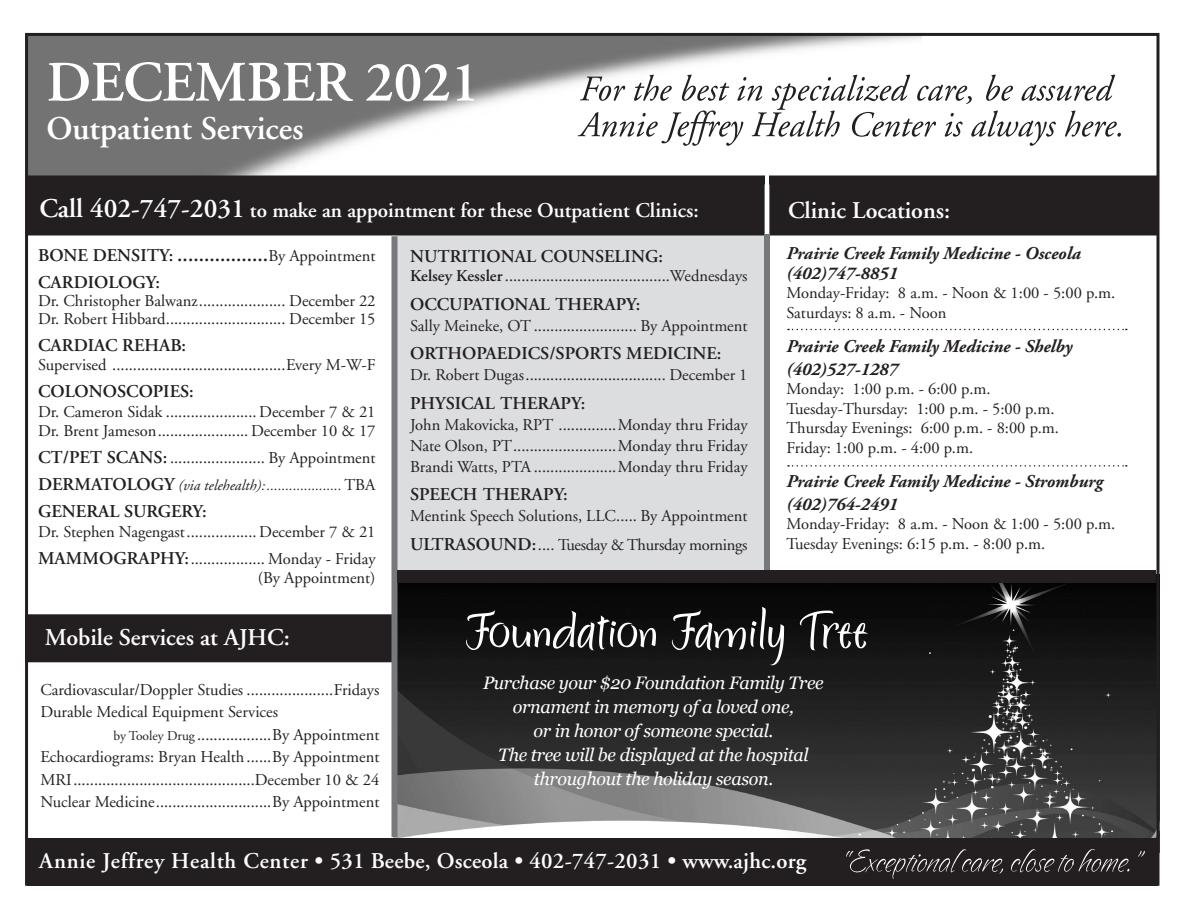
<style>
.page{position:relative;width:1188px;height:918px;background:#fff}
.page>*{position:absolute;margin:0;border:0;box-sizing:border-box;transform-origin:0 0}
.t1{font:600 57px "Adobe Garamond";letter-spacing:-.01em;color:#fff}
.t2{font:600 33px "Adobe Garamond";color:#fff}
.t3{font:600 27px "Adobe Garamond";color:#fff}
.t4{font:600 24px "Adobe Garamond";color:#fff}
.t5{font:600 22.5px "Adobe Garamond";letter-spacing:.01em;color:#fff}
.t6{font:600 21px "Adobe Garamond";color:#fff}
.t7{font:600 21px "Adobe Garamond";color:#231f20}
.t8{font:600 18px "Adobe Garamond";color:#231f20}
.t9{font:italic 18px/24px "Georgia";letter-spacing:-.02em;color:#fff;text-align:center}
.t10{font:italic 700 18px/22.5px "Adobe Garamond Pro";color:#231f20}
.t11{font:16.5px/19.5px "Adobe Garamond";color:#231f20}
.t12{font:16.5px "Adobe Garamond";letter-spacing:-.02em;color:#231f20}
.t13{font:italic 15px "Adobe Garamond";color:#231f20}
.s1{font-size:18px}
.s2{font-weight:400;font-size:16.5px}
.s3{font-weight:600;font-size:18px}
.s4{font-weight:600;font-style:normal;font-size:18px}
.s5{font-style:normal;font-size:16.5px}
.s6{font-weight:600}
.s7{font-size:13.5px}
</style>
<div class="page">
<img style="left:393px;top:582px;width:763px;height:256px">
<svg style="left:466px;top:607px;width:402px;height:58px;background:#323232"></svg>
<img style="left:29px;top:37px;width:893px;height:312px">
<div style="left:27px;top:25px;width:766px;height:9px;background:#fff;border:2px solid #fff"></div>
<div style="left:26px;top:615px;width:368px;height:47px;background:#231f20"></div>
<div style="left:25px;top:614px;width:369px;height:48px;border:2px solid #231f20"></div>
<div style="left:398px;top:236px;width:372px;height:345px;background:#dcdddf"></div>
<div style="left:28px;top:838px;width:1130px;height:48px;background:#231f20"></div>
<div style="left:27px;top:184px;width:211px;height:193px;background:#fff"></div>
<div style="left:392px;top:236px;width:6px;height:601px;background:#76787b"></div>
<div style="left:26px;top:176px;width:1131px;height:59px;background:#231f20"></div>
<div style="left:26px;top:176px;width:1132px;height:60px;border:2px solid #231f20"></div>
<div style="left:764px;top:185px;width:6px;height:396px;background:#76787b"></div>
<div style="left:27px;top:21px;width:766px;height:9px;background:#fff"></div>
<svg style="left:846px;top:849px;width:299px;height:30px"></svg>
<hr style="left:765px;top:166px;width:4px;height:68px;background:#fff">
<svg style="left:788px;top:329px;width:339px;height:1px"></svg>
<svg style="left:788px;top:465px;width:339px;height:2px"></svg>
<div style="left:398px;top:570px;width:758px;height:12px;background:#231f20"></div>
<svg style="left:578px;top:75px;width:543px;height:71px"></svg>
<p class="t1" style="left:46px;top:51px;width:435px">DECEMBER 2021</p>
<p class="t2" style="left:46px;top:110px;width:259px">Outpatient Services</p>
<p class="t3" style="left:39px;top:194px;width:207px">Call 402-747-2031</p>
<p class="t6" style="left:250px;top:199px;width:450px">to make an appointment for these Outpatient Clinics:</p>
<p class="t7" style="left:38px;top:242px;width:339px"><span class="s1">BONE DENSITY:</span> .................<span class="s2">By Appointment</span></p>
<p class="t8" style="left:38px;top:272px;width:123px">CARDIOLOGY:</p>
<p class="t11" style="left:38px;top:292px;width:339px;line-height:18px">Dr. Christopher Balwanz..................... December 22<br>Dr. Robert Hibbard............................. December 15</p>
<p class="t8" style="left:38px;top:335px;width:150px">CARDIAC REHAB:</p>
<p class="t11" style="left:38px;top:355px;width:339px">Supervised ..........................................Every M-W-F</p>
<p class="t8" style="left:38px;top:381px;width:157px">COLONOSCOPIES:</p>
<p class="t11" style="left:38px;top:402px;width:339px">Dr. Cameron Sidak ...................... December 7 &amp; 21</p>
<p class="t11" style="left:38px;top:421px;width:339px">Dr. Brent Jameson...................... December 10 &amp; 17</p>
<p class="t11" style="left:38px;top:448px;width:339px"><span class="s3">CT/PET SCANS:</span> ....................... By Appointment</p>
<p class="t13" style="left:38px;top:477px;width:339px"><span class="s4">DERMATOLOGY</span> (via telehealth):.................... <span class="s5">TBA</span></p>
<p class="t8" style="left:38px;top:501px;width:170px">GENERAL SURGERY:</p>
<p class="t11" style="left:38px;top:522px;width:339px">Dr. Stephen Nagengast................. December 7 &amp; 21</p>
<p class="t11" style="left:38px;top:549px;width:339px;text-align:right"><span class="s3">MAMMOGRAPHY:</span>.................. Monday - Friday (By Appointment)</p>
<p class="t4" style="left:45px;top:625px;width:246px">Mobile Services at AJHC:</p>
<p class="t8" style="left:410px;top:246px;width:254px">NUTRITIONAL COUNSELING:</p>
<p class="t11" style="left:410px;top:267px;width:339px"><span class="s6">Kelsey Kessler</span>........................................Wednesdays</p>
<p class="t8" style="left:410px;top:294px;width:232px">OCCUPATIONAL THERAPY:</p>
<p class="t11" style="left:410px;top:316px;width:339px">Sally Meineke, OT ......................... By Appointment</p>
<p class="t8" style="left:410px;top:344px;width:313px">ORTHOPAEDICS/SPORTS MEDICINE:</p>
<p class="t11" style="left:410px;top:366px;width:339px">Dr. Robert Dugas.................................. December 1</p>
<p class="t8" style="left:410px;top:393px;width:177px">PHYSICAL THERAPY:</p>
<p class="t11" style="left:410px;top:415px;width:339px">John Makovicka, RPT ..............Monday thru Friday</p>
<p class="t11" style="left:410px;top:435px;width:339px;line-height:21px">Nate Olson, PT.........................Monday thru Friday<br>Brandi Watts, PTA ....................Monday thru Friday</p>
<p class="t8" style="left:410px;top:485px;width:159px">SPEECH THERAPY:</p>
<p class="t11" style="left:410px;top:507px;width:339px">Mentink Speech Solutions, LLC..... By Appointment</p>
<p class="t12" style="left:410px;top:536px;width:339px"><span class="s3">ULTRASOUND:</span>.... Tuesday &amp; Thursday mornings</p>
<p class="t4" style="left:788px;top:197px;width:164px">Clinic Locations:</p>
<p class="t10" style="left:786px;top:244px;width:296px;line-height:19.5px">Prairie Creek Family Medicine - Osceola (402)747-8851</p>
<p class="t11" style="left:786px;top:284px;width:330px">Monday-Friday: 8 a.m. - Noon &amp; 1:00 - 5:00 p.m.<br>Saturdays: 8 a.m. - Noon</p>
<p class="t10" style="left:786px;top:336px;width:287px">Prairie Creek Family Medicine - Shelby (402)527-1287</p>
<p class="t11" style="left:786px;top:380px;width:274px">Monday: 1:00 p.m. - 6:00 p.m.<br>Tuesday-Thursday: 1:00 p.m. - 5:00 p.m.<br>Thursday Evenings: 6:00 p.m. - 8:00 p.m.<br>Friday: 1:00 p.m. - 4:00 p.m.</p>
<p class="t10" style="left:786px;top:471px;width:318px">Prairie Creek Family Medicine - Stromburg (402)764-2491</p>
<p class="t11" style="left:786px;top:515px;width:330px">Monday-Friday: 8 a.m. - Noon &amp; 1:00 - 5:00 p.m.<br>Tuesday Evenings: 6:15 p.m. - 8:00 p.m.</p>
<p class="t11" style="left:40px;top:680px;width:341px">Cardiovascular/Doppler Studies .....................Fridays</p>
<p class="t11" style="left:40px;top:702px;width:239px">Durable Medical Equipment Services</p>
<p class="t11" style="left:113px;top:725px;width:268px"><span class="s7">by Tooley Drug</span> ..................By Appointment</p>
<p class="t11" style="left:40px;top:746px;width:341px;line-height:22.5px">Echocardiograms: Bryan Health ......By Appointment<br>MRI............................................December 10 &amp; 24</p>
<p class="t11" style="left:40px;top:792px;width:341px">Nuclear Medicine............................By Appointment</p>
<p class="t9" style="left:483px;top:671px;width:342px">Purchase your $20 Foundation Family Tree ornament in memory of a loved one,<br>or in honor of someone special.<br>The tree will be displayed at the hospital throughout the holiday season.</p>
<p class="t5" style="left:39px;top:848px;width:769px">Annie Jeffrey Health Center • 531 Beebe, Osceola • 402-747-2031 • www.ajhc.org</p>
</div>
